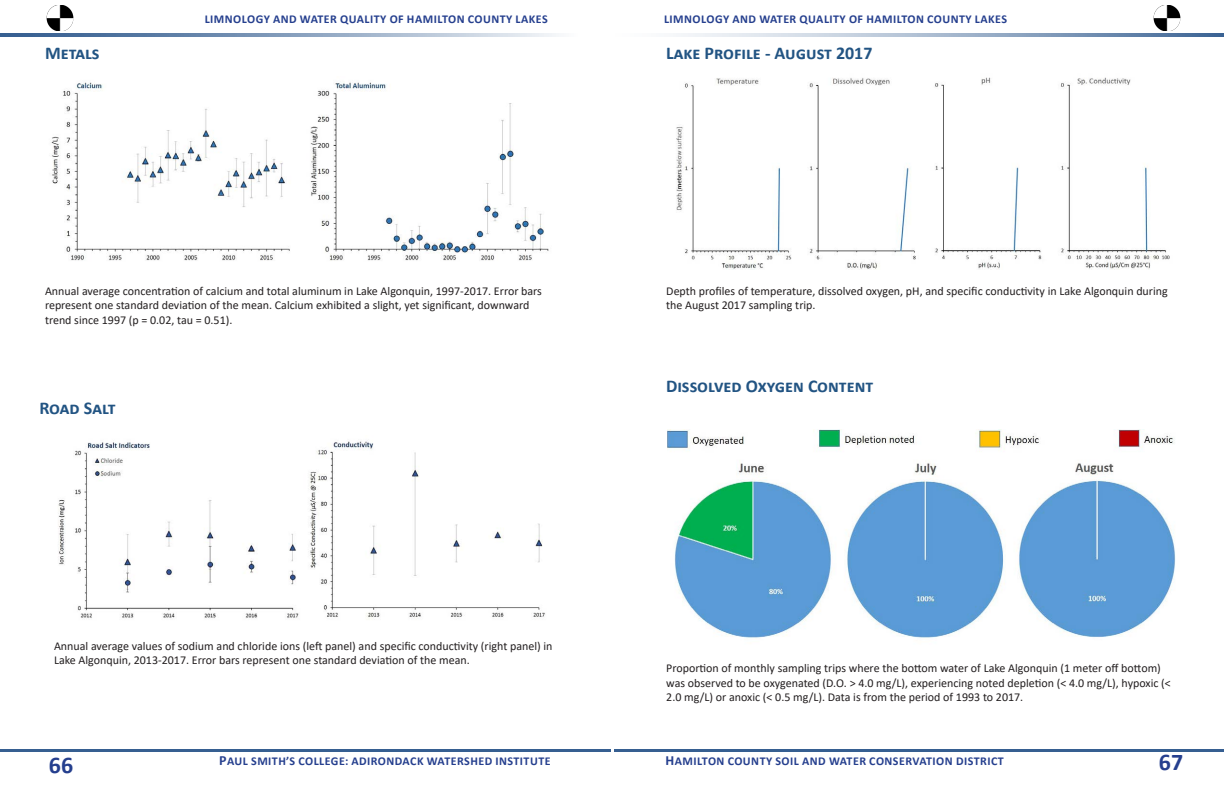
<style>
.page{position:relative;width:1224px;height:792px;background:#fff}
.page>*{position:absolute;margin:0;border:0;box-sizing:border-box;transform-origin:0 0}
.t1{font:700 24px "Calibri";color:#253f8e}
.AWI__heading_2{font:700 18px "Calibri";color:#225483}
.AWI_Figure_legend{font:12px/14.4px "Calibri";color:#231f20}
.t2{font:700 12px "Calibri";letter-spacing:.04em;color:#253f8e}
.s1{font-size:14px}
</style>
<div class="page">
<hr style="left:614px;top:749px;width:610px;height:3px;background:#365f91">
<hr style="left:0;top:34px;width:612px;height:3px;background:#365f91">
<hr style="left:612px;top:34px;width:612px;height:3px;background:#365f91">
<img style="left:46px;top:6px;width:27px;height:24px">
<hr style="left:0;top:749px;width:611px;height:3px;background:#365f91">
<img style="left:1153px;top:6px;width:27px;height:24px">
<img style="left:51px;top:82px;width:498px;height:179px">
<img style="left:58px;top:441px;width:487px;height:177px">
<img style="left:676px;top:77px;width:494px;height:192px">
<img style="left:668px;top:429px;width:508px;height:209px">
<p class="AWI__heading_2" style="left:45px;top:40px;width:56px">Metals</p>
<p class="t2" style="left:205px;top:11px;width:345px">LIMNOLOGY AND WATER QUALITY OF HAMILTON COUNTY LAKES</p>
<p class="t2" style="left:664px;top:11px;width:345px">LIMNOLOGY AND WATER QUALITY OF HAMILTON COUNTY LAKES</p>
<p class="AWI__heading_2" style="left:666px;top:40px;width:208px">Lake Profile - August 2017</p>
<p class="AWI_Figure_legend" style="left:45px;top:283px;width:498px">Annual average concentration of calcium and total aluminum in Lake Algonquin, 1997-2017. Error bars represent one standard deviation of the mean. Calcium exhibited a slight, yet significant, downward trend since 1997 (p = 0.02, tau = 0.51).</p>
<p class="AWI__heading_2" style="left:39px;top:395px;width:78px">Road Salt</p>
<p class="AWI_Figure_legend" style="left:54px;top:638px;width:500px">Annual average values of sodium and chloride ions (left panel) and specific conductivity (right panel) in<br>Lake Algonquin, 2013-2017. Error bars represent one standard deviation of the mean.</p>
<p class="AWI_Figure_legend" style="left:666px;top:283px;width:503px">Depth profiles of temperature, dissolved oxygen, pH, and specific conductivity in Lake Algonquin during the August 2017 sampling trip.</p>
<p class="AWI__heading_2" style="left:666px;top:374px;width:209px">Dissolved Oxygen Content</p>
<p class="AWI_Figure_legend" style="left:666px;top:661px;width:506px">Proportion of monthly sampling trips where the bottom water of Lake Algonquin (1 meter off bottom) was observed to be oxygenated (D.O. &gt; 4.0 mg/L), experiencing noted depletion (&lt; 4.0 mg/L), hypoxic (&lt;<br>2.0 mg/L) or anoxic (&lt; 0.5 mg/L). Data is from the period of 1993 to 2017.</p>
<h1 class="t1" style="left:49px;top:748px;width:26px">66</h1>
<h1 class="t1" style="left:1159px;top:745px;width:26px">67</h1>
<p class="t2" style="left:219px;top:753px;width:333px"><span class="s1">P</span>AUL SMITH’S COLLEGE: ADIRONDACK WATERSHED INSTITUTE</p>
<p class="t2" style="left:666px;top:753px;width:340px"><span class="s1">H</span>AMILTON COUNTY SOIL AND WATER CONSERVATION DISTRICT</p>
</div>
